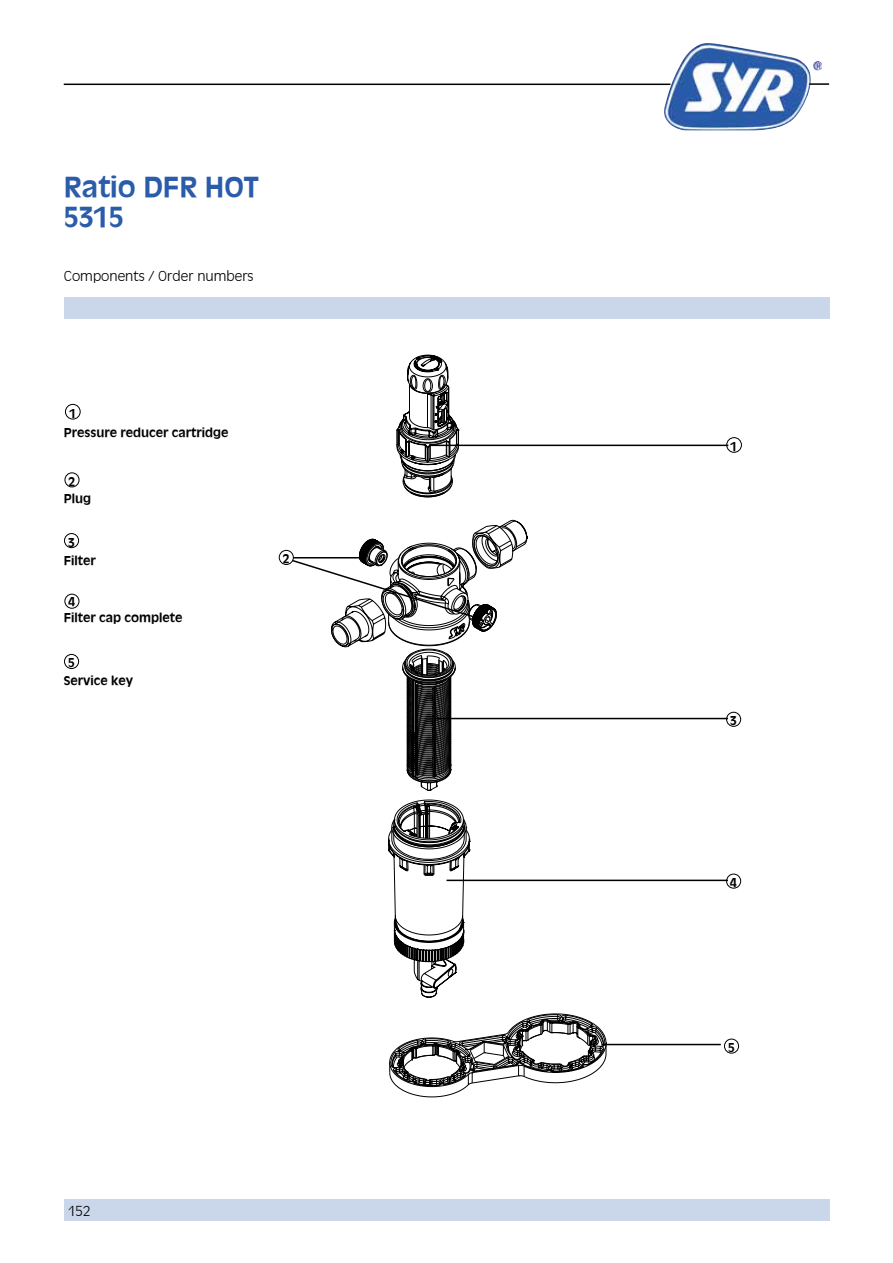
<style>
.page{position:relative;width:893px;height:1263px;background:#fff}
.page>*{position:absolute;margin:0;border:0;box-sizing:border-box;transform-origin:0 0}
.t1{font:700 27px/30px "Ant Oliv";color:#2a5caa}
.t2{font:300 13.5px "Ant Oliv";color:#000}
.t3{font:700 12px/19.2px "Ant Oliv";color:#000}
</style>
<div class="page">
<div style="left:64px;top:298px;width:765px;height:21px;background:#cad6ea"></div>
<div style="left:64px;top:1199px;width:765px;height:21px;background:#cad6ea"></div>
<img style="left:664px;top:43px;width:158px;height:87px">
<hr style="left:64px;top:84px;width:606px;height:1px;background:#000">
<hr style="left:809px;top:83px;width:20px;height:2px;background:#000">
<svg style="left:389px;top:1013px;width:217px;height:84px"></svg>
<svg style="left:398px;top:355px;width:59px;height:71px"></svg>
<svg style="left:396px;top:426px;width:131px;height:94px"></svg>
<svg style="left:413px;top:520px;width:114px;height:477px"></svg>
<svg style="left:371px;top:525px;width:141px;height:317px"></svg>
<div style="left:65px;top:404px;width:16px;height:15px;border:1px solid #000;border-radius:50%"></div>
<div style="left:279px;top:550px;width:15px;height:15px;border:1px solid #000;border-radius:50%"></div>
<div style="left:724px;top:1039px;width:15px;height:14px;border:1px solid #000;border-radius:50%"></div>
<div style="left:726px;top:712px;width:15px;height:15px;border:1px solid #000;border-radius:50%"></div>
<div style="left:726px;top:437px;width:16px;height:16px;border:1px solid #000;border-radius:50%"></div>
<hr style="left:602px;top:1044px;width:119px;height:1px;background:#000">
<hr style="left:433px;top:718px;width:295px;height:1px;background:#000">
<hr style="left:429px;top:445px;width:299px;height:1px;background:#000">
<div style="left:65px;top:472px;width:14px;height:15px;border:1px solid #000;border-radius:50%"></div>
<div style="left:65px;top:594px;width:14px;height:15px;border:1px solid #000;border-radius:50%"></div>
<div style="left:726px;top:874px;width:15px;height:14px;border:1px solid #000;border-radius:50%"></div>
<hr style="left:447px;top:880px;width:281px;height:1px;background:#000">
<div style="left:64px;top:533px;width:15px;height:15px;border:1px solid #000;border-radius:50%"></div>
<div style="left:64px;top:654px;width:15px;height:15px;border:1px solid #000;border-radius:50%"></div>
<svg style="left:291px;top:539px;width:206px;height:423px"></svg>
<h1 class="t1" style="left:64px;top:170px;width:197px">Ratio DFR HOT<br>5315</h1>
<p class="t2" style="left:64px;top:268px;width:191px">Components / Order numbers</p>
<p class="t3" style="left:64px;top:403px;width:166px;text-indent:6px">1<br>Pressure reducer cartridge</p>
<p class="t3" style="left:64px;top:472px;width:29px;line-height:17.1px;text-indent:5px">2<br>Plug</p>
<p class="t3" style="left:64px;top:532px;width:33px;line-height:18.8px;text-indent:4px">3<br>Filter</p>
<p class="t3" style="left:64px;top:593px;width:120px;line-height:16px;text-indent:5px">4<br>Filter cap complete</p>
<p class="t3" style="left:64px;top:654px;width:71px;line-height:17.5px;text-indent:4px">5<br>Service key</p>
<p class="t3" style="left:283px;top:549px;width:8px">2</p>
<p class="t2" style="left:68px;top:1203px;width:24px">152</p>
<p class="t3" style="left:731px;top:436px;width:8px">1</p>
<p class="t3" style="left:730px;top:711px;width:8px">3</p>
<p class="t3" style="left:730px;top:872px;width:8px">4</p>
<p class="t3" style="left:728px;top:1037px;width:8px">5</p>
</div>
